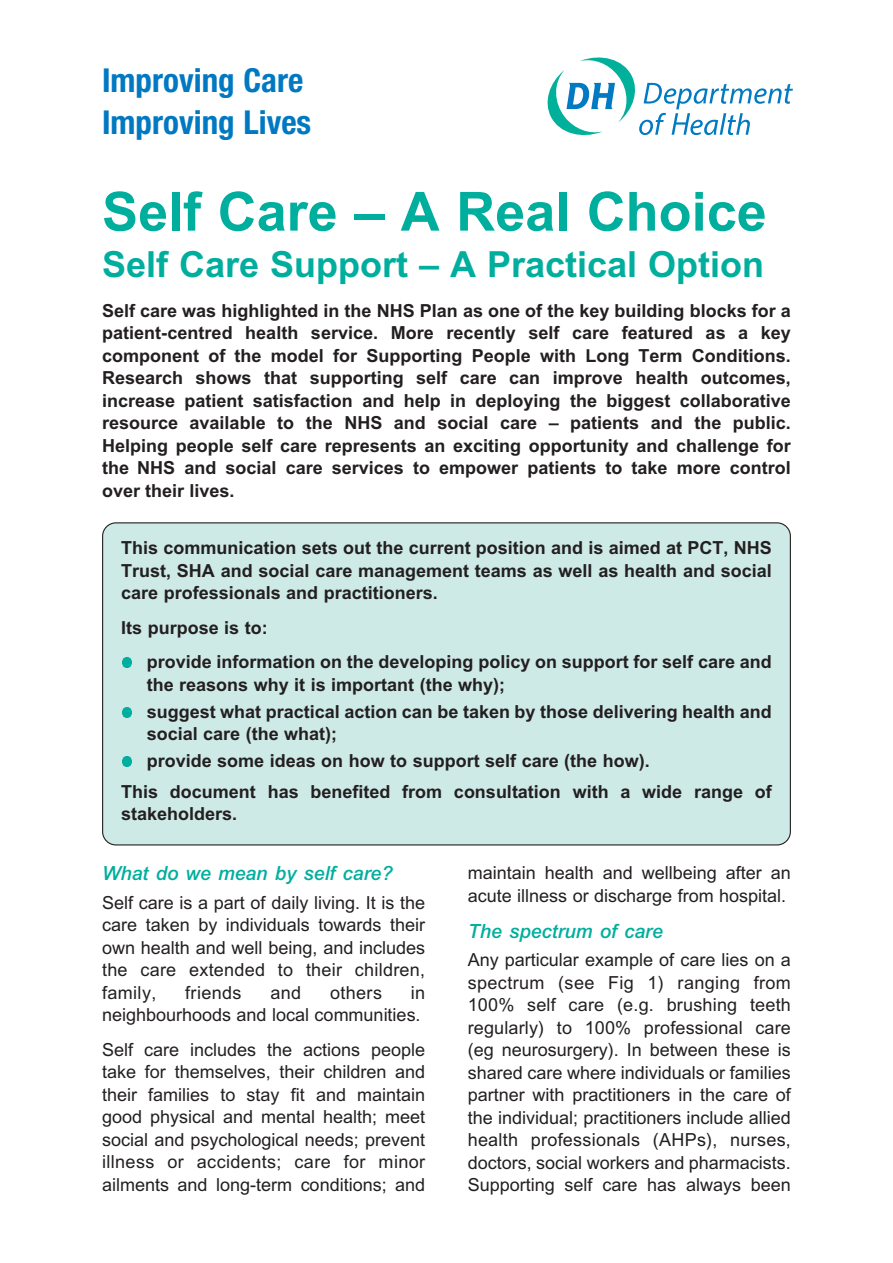
<style>
.page{position:relative;width:893px;height:1263px;background:#fff}
.page>*{position:absolute;margin:0;border:0;box-sizing:border-box;transform-origin:0 0}
.t1{font:700 54px "M Arial";color:#00ae9e}
.t2{font:700 36px "M Arial";color:#00ae9e}
.t3{font:700 condensed 33px/42px "Helvetica Neue";color:#0079c2}
.t4{font:italic 500 19.5px "M Arial";color:#00ae9e}
.t5{font:700 18px/22.5px "M Arial";color:#231f20}
.t6{font:18px/22.5px "M Arial";color:#231f20;text-align:justify}
.t7{font:18px "M Arial";letter-spacing:.02em;color:#231f20}
</style>
<div class="page">
<svg style="left:547px;top:57px;width:246px;height:78px"></svg>
<div style="left:102px;top:522px;width:689px;height:323px;background:#ceeae7"></div>
<svg style="left:122px;top:657px;width:11px;height:11px"></svg>
<svg style="left:122px;top:707px;width:11px;height:11px"></svg>
<svg style="left:122px;top:756px;width:11px;height:11px"></svg>
<h3 class="t3" style="left:102px;top:62px;width:211px">Improving Care<br>Improving Lives</h3>
<h1 class="t1" style="left:102px;top:192px;width:666px">Self Care – A Real Choice</h1>
<h2 class="t2" style="left:102px;top:251px;width:663px">Self Care Support – A Practical Option</h2>
<p class="t5" style="left:102px;top:301px;width:690px;text-align:justify">Self care was highlighted in the NHS Plan as one of the key building blocks for a patient-centred health service. More recently self care featured as a key component of the model for Supporting People with Long Term Conditions.<br>Research shows that supporting self care can improve health outcomes, increase patient satisfaction and help in deploying the biggest collaborative resource available to the NHS and social care – patients and the public.<br>Helping people self care represents an exciting opportunity and challenge for the NHS and social care services to empower patients to take more control over their lives.</p>
<p class="t5" style="left:121px;top:538px;width:652px;text-align:justify">This communication sets out the current position and is aimed at PCT, NHS Trust, SHA and social care management teams as well as health and social care professionals and practitioners.</p>
<p class="t5" style="left:147px;top:612px;width:627px;line-height:34.5px;text-indent:-26px">Its purpose is to:<br>provide information on the developing policy on support for self care and</p>
<p class="t5" style="left:147px;top:673px;width:627px;line-height:26.7px">the reasons why it is important (the why);<br>suggest what practical action can be taken by those delivering health and</p>
<p class="t5" style="left:147px;top:722px;width:504px;line-height:26.7px">social care (the what);<br>provide some ideas on how to support self care (the how).</p>
<p class="t5" style="left:121px;top:782px;width:652px">This document has benefited from consultation with a wide range of stakeholders.</p>
<p class="t4" style="left:102px;top:866px;width:292px">What do we mean by self care?</p>
<p class="t6" style="left:102px;top:893px;width:325px">Self care is a part of daily living. It is the care taken by individuals towards their own health and well being, and includes the care extended to their children, family,</p>
<p class="t7" style="left:185px;top:986px;width:58px">friends</p>
<p class="t6" style="left:270px;top:983px;width:32px">and</p>
<p class="t6" style="left:330px;top:983px;width:54px">others</p>
<p class="t6" style="left:102px;top:983px;width:325px;text-align:right">in<br>neighbourhoods and local communities.</p>
<p class="t6" style="left:102px;top:1040px;width:325px">Self care includes the actions people take for themselves, their children and their families to stay fit and maintain good physical and mental health; meet social and psychological needs; prevent illness or accidents; care for minor ailments and long-term conditions; and</p>
<p class="t6" style="left:468px;top:863px;width:325px">maintain health and wellbeing after an acute illness or discharge from hospital.</p>
<p class="t4" style="left:468px;top:924px;width:197px">The spectrum of care</p>
<p class="t6" style="left:468px;top:950px;width:325px">Any particular example of care lies on a spectrum (see Fig 1) ranging from 100% self care (e.g. brushing teeth regularly) to 100% professional care (eg neurosurgery). In between these is shared care where individuals or families partner with practitioners in the care of the individual; practitioners include allied health professionals (AHPs), nurses, doctors, social workers and pharmacists.<br>Supporting self care has always been</p>
</div>
